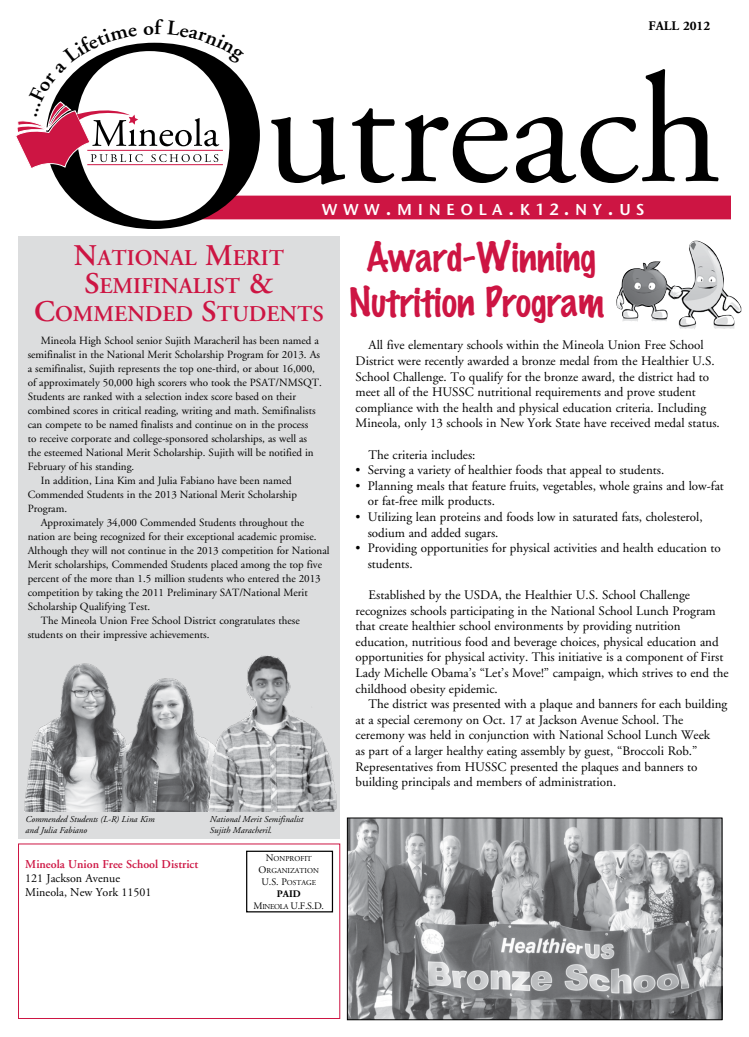
<style>
.page{position:relative;width:749px;height:1037px;background:#fff}
.page>*{position:absolute;margin:0;border:0;box-sizing:border-box;transform-origin:0 0}
.t1{font:100 37px/44.4px "Marker Felt";color:#cd1543;text-align:center}
.t2{font:600 22.5px/28px "Adobe Garamond";color:#cd1543;text-align:center}
.t3{font:16.5px "Stone Sans Itc T Semi";letter-spacing:.335em;color:#fff}
.t4{font:700 13.1px "Adobe Garamond";color:#000}
.t5{font:13px/15.6px "Adobe Garamond";color:#000}
.t6{font:12px/14.4px "Adobe Garamond";color:#000}
.t7{font:600 12px "Adobe Garamond";color:#cd1543}
.t8{font:11px "Adobe Garamond";color:#000}
.t9{font:10px/12px "Adobe Garamond";color:#000}
.t10{font:italic 9px/10.8px "Adobe Garamond";color:#000}
.t11{font:7.5px/12px "Adobe Garamond";color:#000;text-align:center}
.s1{font-size:22px}
.s2{font-size:17px}
.s3{font-size:30px}
.s4{font-size:10px}
.s5{font-weight:700}
.s6{font-size:7.5px}
</style>
<div class="page">
<div style="left:18px;top:236px;width:322px;height:602px;background:#dcddde"></div>
<div style="left:260px;top:196px;width:471px;height:23px;background:#cd1543"></div>
<svg style="left:271px;top:117px;width:74px;height:68px"></svg>
<svg style="left:352px;top:108px;width:43px;height:75px"></svg>
<svg style="left:401px;top:115px;width:107px;height:68px"></svg>
<svg style="left:516px;top:69px;width:203px;height:114px"></svg>
<svg style="left:52px;top:83px;width:208px;height:146px"></svg>
<div style="left:18px;top:843px;width:322px;height:176px;background:#fff;border:1px solid #cd1543"></div>
<div style="left:246px;top:851px;width:87px;height:61px;border:1px solid #000"></div>
<img style="left:616px;top:261px;width:57px;height:61px">
<img style="left:673px;top:241px;width:68px;height:88px">
<img style="left:24px;top:663px;width:178px;height:148px">
<img style="left:202px;top:655px;width:135px;height:156px">
<img style="left:349px;top:819px;width:371px;height:199px">
<div style="left:347px;top:817px;width:375px;height:203px;border:1px solid #000"></div>
<svg style="left:16px;top:42px;width:228px;height:128px"></svg>
<p class="t4" style="left:648px;top:18px;width:63px">FALL 2012</p>
<p class="t3" style="left:322px;top:199px;width:324px">WWW<span class="s1">.</span>MINEOLA<span class="s1">.</span>K<span class="s2">12</span><span class="s1">.</span>NY<span class="s1">.</span>US</p>
<h2 class="t2" style="left:34px;top:245px;width:289px"><span class="s3">N</span>ATIONAL <span class="s3">M</span>ERIT<br><span class="s3">S</span>EMIFINALIST <span class="s3">&amp;<br>C</span>OMMENDED <span class="s3">S</span>TUDENTS</h2>
<p class="t8" style="left:41px;top:334px;width:280px">Mineola High School senior Sujith Maracheril has been named a</p>
<p class="t8" style="left:28px;top:348px;width:294px">semifinalist in the National Merit Scholarship Program for 2013. As</p>
<p class="t8" style="left:28px;top:362px;width:289px">a semifinalist, Sujith represents the top one-third, or about 16,000,</p>
<p class="t8" style="left:28px;top:376px;width:296px">of approximately 50,000 high scorers who took the PSAT/NMSQT.</p>
<p class="t8" style="left:28px;top:390px;width:270px">Students are ranked with a selection index score based on their</p>
<p class="t8" style="left:28px;top:404px;width:289px">combined scores in critical reading, writing and math. Semifinalists</p>
<p class="t8" style="left:28px;top:418px;width:282px">can compete to be named finalists and continue on in the process</p>
<p class="t8" style="left:28px;top:432px;width:281px">to receive corporate and college-sponsored scholarships, as well as</p>
<p class="t8" style="left:28px;top:446px;width:287px">the esteemed National Merit Scholarship. Sujith will be notified in</p>
<p class="t8" style="left:28px;top:460px;width:108px">February of his standing.</p>
<p class="t8" style="left:41px;top:474px;width:252px">In addition, Lina Kim and Julia Fabiano have been named</p>
<p class="t8" style="left:28px;top:488px;width:271px">Commended Students in the 2013 National Merit Scholarship</p>
<p class="t8" style="left:28px;top:502px;width:41px">Program.</p>
<p class="t8" style="left:41px;top:516px;width:265px">Approximately 34,000 Commended Students throughout the</p>
<p class="t8" style="left:28px;top:530px;width:290px">nation are being recognized for their exceptional academic promise.</p>
<p class="t8" style="left:28px;top:544px;width:303px">Although they will not continue in the 2013 competition for National</p>
<p class="t8" style="left:28px;top:558px;width:296px">Merit scholarships, Commended Students placed among the top five</p>
<p class="t8" style="left:28px;top:572px;width:294px">percent of the more than 1.5 million students who entered the 2013</p>
<p class="t8" style="left:28px;top:586px;width:282px">competition by taking the 2011 Preliminary SAT/National Merit</p>
<p class="t8" style="left:28px;top:600px;width:124px">Scholarship Qualifying Test.</p>
<p class="t8" style="left:41px;top:614px;width:260px">The Mineola Union Free School District congratulates these</p>
<p class="t8" style="left:28px;top:628px;width:183px">students on their impressive achievements.</p>
<p class="t10" style="left:25px;top:814px;width:131px">Commended Students (L-R) Lina Kim and Julia Fabiano</p>
<p class="t10" style="left:210px;top:814px;width:95px">National Merit Semifinalist<br>Sujith Maracheril.</p>
<p class="t7" style="left:25px;top:857px;width:174px">Mineola Union Free School District</p>
<p class="t6" style="left:25px;top:871px;width:128px">121 Jackson Avenue<br>Mineola, New York 11501</p>
<p class="t11" style="left:259px;top:853px;width:61px"><span class="s4">N</span>ONPROFIT<br><span class="s4">O</span>RGANIZATION<br><span class="s4">U.S. P</span>OSTAGE</p>
<p class="t9" style="left:253px;top:888px;width:72px;text-indent:23px"><span class="s5">PAID<br></span>M<span class="s6">INEOLA</span> U.F.S.D.</p>
<h1 class="t1" style="left:349px;top:237px;width:257px">Award-Winning<br>Nutrition Program</h1>
<p class="t5" style="left:356px;top:338px;width:366px;text-indent:13px">All five elementary schools within the Mineola Union Free School District were recently awarded a bronze medal from the Healthier U.S.<br>School Challenge. To qualify for the bronze award, the district had to meet all of the HUSSC nutritional requirements and prove student compliance with the health and physical education criteria. Including Mineola, only 13 schools in New York State have received medal status.</p>
<p class="t5" style="left:369px;top:447px;width:108px">The criteria includes:</p>
<p class="t5" style="left:356px;top:462px;width:310px">• Serving a variety of healthier foods that appeal to students.</p>
<p class="t5" style="left:368px;top:478px;width:358px;text-indent:-12px">• Planning meals that feature fruits, vegetables, whole grains and low-fat or fat-free milk products.</p>
<p class="t5" style="left:368px;top:509px;width:336px;text-indent:-12px">• Utilizing lean proteins and foods low in saturated fats, cholesterol, sodium and added sugars.</p>
<p class="t5" style="left:368px;top:540px;width:354px;text-indent:-12px">• Providing opportunities for physical activities and health education to students.</p>
<p class="t5" style="left:356px;top:587px;width:374px;text-indent:13px">Established by the USDA, the Healthier U.S. School Challenge recognizes schools participating in the National School Lunch Program that create healthier school environments by providing nutrition education, nutritious food and beverage choices, physical education and opportunities for physical activity. This initiative is a component of First Lady Michelle Obama’s “Let’s Move!” campaign, which strives to end the childhood obesity epidemic.</p>
<p class="t5" style="left:356px;top:696px;width:373px;text-indent:13px">The district was presented with a plaque and banners for each building at a special ceremony on Oct. 17 at Jackson Avenue School. The ceremony was held in conjunction with National School Lunch Week<br>as part of a larger healthy eating assembly by guest, “Broccoli Rob.” Representatives from HUSSC presented the plaques and banners to building principals and members of administration.</p>
</div>
